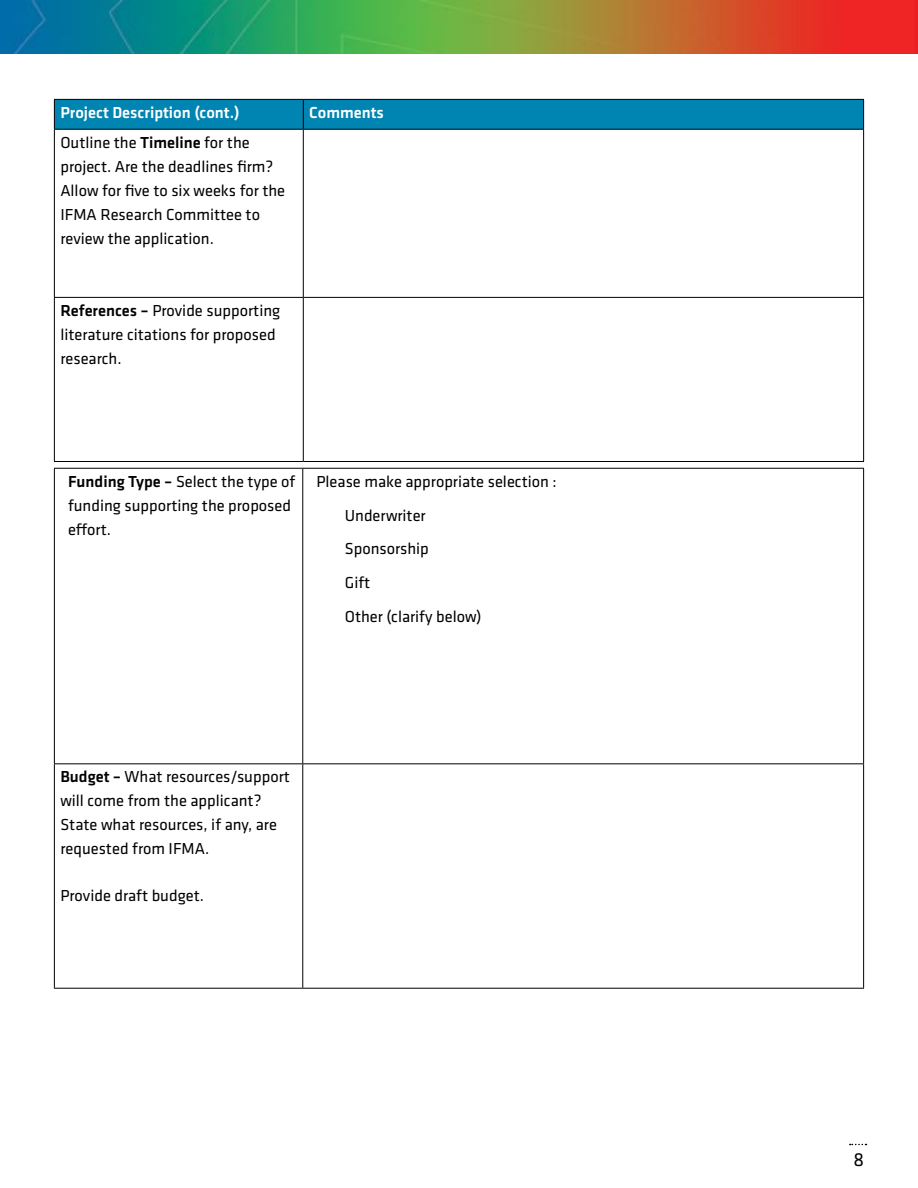
<style>
.page{position:relative;width:918px;height:1188px;background:#fff}
.page>*{position:absolute;margin:0;border:0;box-sizing:border-box;transform-origin:0 0}
.t1{font:19.5px "Klavika";color:#000}
.t2{font:16.5px/24px "Klavika";color:#000}
.t3{font:500 16.5px "Klavika";color:#fff}
.s1{font-weight:500}
</style>
<div class="page">
<svg style="left:850px;top:1144px;width:17px;height:1px"></svg>
<hr style="left:54px;top:129px;width:249px;height:1px;background:#000">
<hr style="left:303px;top:129px;width:561px;height:1px;background:#000">
<hr style="left:54px;top:297px;width:249px;height:1px;background:#000">
<hr style="left:303px;top:297px;width:561px;height:1px;background:#000">
<hr style="left:54px;top:461px;width:249px;height:1px;background:#000">
<hr style="left:303px;top:461px;width:561px;height:1px;background:#000">
<hr style="left:54px;top:130px;width:1px;height:167px;background:#000">
<hr style="left:54px;top:298px;width:1px;height:163px;background:#000">
<svg style="left:54px;top:99px;width:810px;height:30px;background:#007faa"></svg>
<hr style="left:303px;top:130px;width:1px;height:167px;background:#000">
<hr style="left:863px;top:130px;width:1px;height:167px;background:#000">
<hr style="left:303px;top:298px;width:1px;height:163px;background:#000">
<hr style="left:863px;top:298px;width:1px;height:163px;background:#000">
<hr style="left:54px;top:468px;width:249px;height:1px;background:#000">
<hr style="left:303px;top:468px;width:561px;height:1px;background:#000">
<hr style="left:54px;top:763px;width:249px;height:1px;background:#000">
<hr style="left:303px;top:763px;width:561px;height:1px;background:#000">
<hr style="left:54px;top:988px;width:249px;height:1px;background:#000">
<hr style="left:303px;top:988px;width:561px;height:1px;background:#000">
<hr style="left:54px;top:469px;width:1px;height:294px;background:#000">
<hr style="left:54px;top:764px;width:1px;height:224px;background:#000">
<hr style="left:302px;top:469px;width:1px;height:294px;background:#000">
<hr style="left:863px;top:469px;width:1px;height:294px;background:#000">
<hr style="left:302px;top:764px;width:1px;height:224px;background:#000">
<hr style="left:863px;top:764px;width:1px;height:224px;background:#000">
<img style="left:0;top:0;width:918px;height:54px">
<p class="t3" style="left:60px;top:101px;width:181px">Project Description (cont.)</p>
<p class="t3" style="left:309px;top:101px;width:76px">Comments</p>
<p class="t2" style="left:60px;top:130px;width:226px">Outline the <span class="s1">Timeline</span> for the project. Are the deadlines firm?<br>Allow for five to six weeks for the<br>IFMA Research Committee to review the application.</p>
<p class="t2" style="left:60px;top:298px;width:221px"><span class="s1">References –</span> Provide supporting literature citations for proposed research.</p>
<p class="t2" style="left:68px;top:469px;width:229px"><span class="s1">Funding Type –</span> Select the type of funding supporting the proposed effort.</p>
<p class="t2" style="left:345px;top:464px;width:213px;line-height:33.9px;text-indent:-28px">Please make appropriate selection :<br>Underwriter<br>Sponsorship<br>Gift<br>Other (clarify below)</p>
<p class="t2" style="left:60px;top:764px;width:231px"><span class="s1">Budget –</span> What resources/support will come from the applicant?<br>State what resources, if any, are requested from IFMA.</p>
<p class="t2" style="left:60px;top:883px;width:145px">Provide draft budget.</p>
<p class="t1" style="left:853px;top:1147px;width:12px">8</p>
</div>
